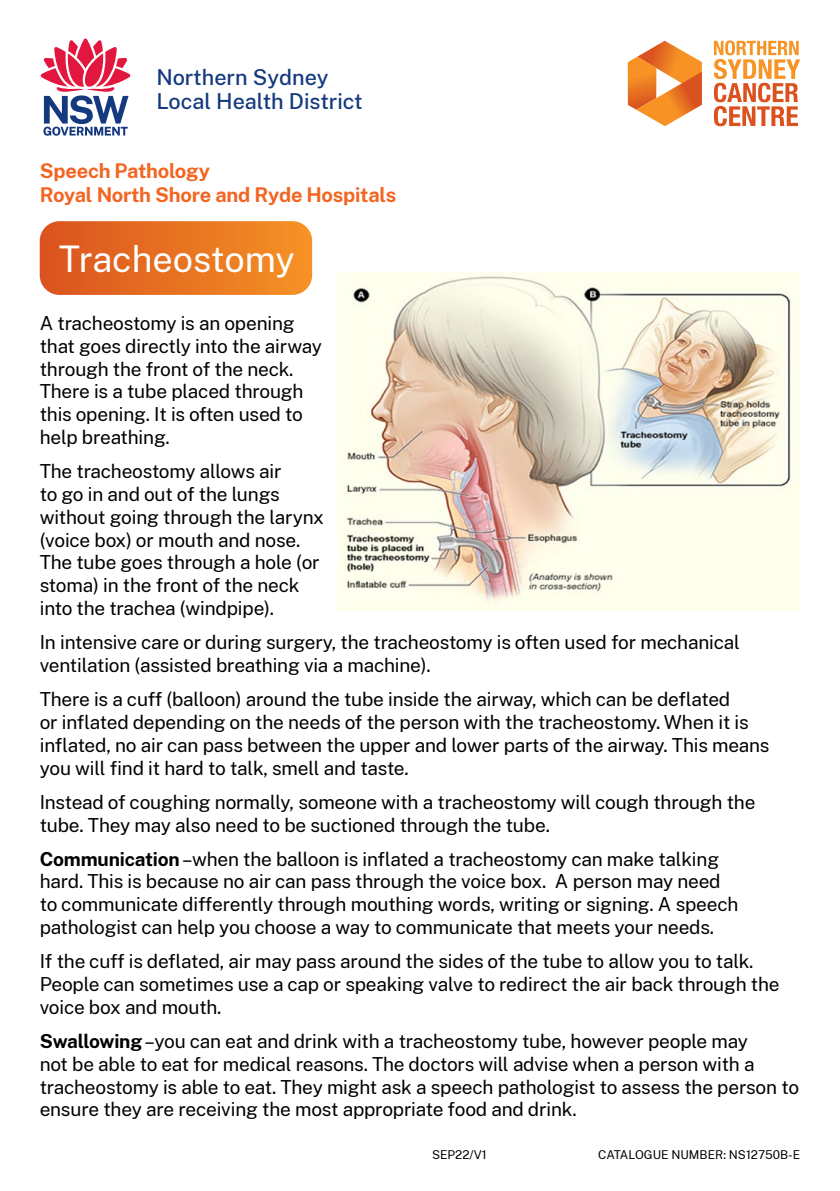
<style>
.page{position:relative;width:840px;height:1191px;background:#fff}
.page>*{position:absolute;margin:0;border:0;box-sizing:border-box;transform-origin:0 0}
.t1{font:36px "Public Sans";letter-spacing:-.005em;color:#fff}
.t2{font:500 21.6px/25px "Public Sans";color:#15397f}
.t3{font:700 20px/24px "Public Sans";letter-spacing:-.01em;color:#f26522}
.body{font:19px/22.8px "Public Sans";letter-spacing:-.01em;color:#000}
.t4{font:12px "Public Sans";color:#000}
.s1{font-weight:700}
</style>
<div class="page">
<svg style="left:40px;top:221px;width:272px;height:74px;background:#e77525"></svg>
<svg style="left:41px;top:39px;width:89px;height:97px"></svg>
<svg style="left:627px;top:41px;width:74px;height:85px"></svg>
<svg style="left:713px;top:40px;width:86px;height:86px"></svg>
<img style="left:338px;top:272px;width:461px;height:338px">
<p class="t2" style="left:156px;top:63px;width:208px">Northern Sydney<br>Local Health District</p>
<p class="t3" style="left:40px;top:157px;width:358px">Speech Pathology<br>Royal North Shore and Ryde Hospitals</p>
<p class="t1" style="left:59px;top:234px;width:237px">Tracheostomy</p>
<p class="body" style="left:40px;top:311px;width:284px">A tracheostomy is an opening that goes directly into the airway through the front of the neck.<br>There is a tube placed through this opening. It is often used to help breathing.</p>
<p class="body" style="left:40px;top:459px;width:285px">The tracheostomy allows air<br>to go in and out of the lungs without going through the larynx (voice box) or mouth and nose.<br>The tube goes through a hole (or stoma) in the front of the neck into the trachea (windpipe).</p>
<p class="body" style="left:40px;top:630px;width:701px">In intensive care or during surgery, the tracheostomy is often used for mechanical ventilation (assisted breathing via a machine).</p>
<p class="body" style="left:40px;top:687px;width:730px">There is a cuff (balloon) around the tube inside the airway, which can be deflated<br>or inflated depending on the needs of the person with the tracheostomy. When it is inflated, no air can pass between the upper and lower parts of the airway. This means you will find it hard to talk, smell and taste.</p>
<p class="body" style="left:40px;top:789px;width:716px">Instead of coughing normally, someone with a tracheostomy will cough through the tube. They may also need to be suctioned through the tube.</p>
<p class="body" style="left:40px;top:846px;width:699px"><span class="s1">Communication</span> –when the balloon is inflated a tracheostomy can make talking hard. This is because no air can pass through the voice box. A person may need to communicate differently through mouthing words, writing or signing. A speech pathologist can help you choose a way to communicate that meets your needs.</p>
<p class="body" style="left:40px;top:949px;width:741px">If the cuff is deflated, air may pass around the sides of the tube to allow you to talk.<br>People can sometimes use a cap or speaking valve to redirect the air back through the voice box and mouth.</p>
<p class="body" style="left:40px;top:1028px;width:760px"><span class="s1">Swallowing</span> –you can eat and drink with a tracheostomy tube, however people may<br>not be able to eat for medical reasons. The doctors will advise when a person with a tracheostomy is able to eat. They might ask a speech pathologist to assess the person to ensure they are receiving the most appropriate food and drink.</p>
<p class="t4" style="left:432px;top:1146px;width:56px">SEP22/V1</p>
<p class="t4" style="left:598px;top:1146px;width:203px">CATALOGUE NUMBER: NS12750B-E</p>
</div>
